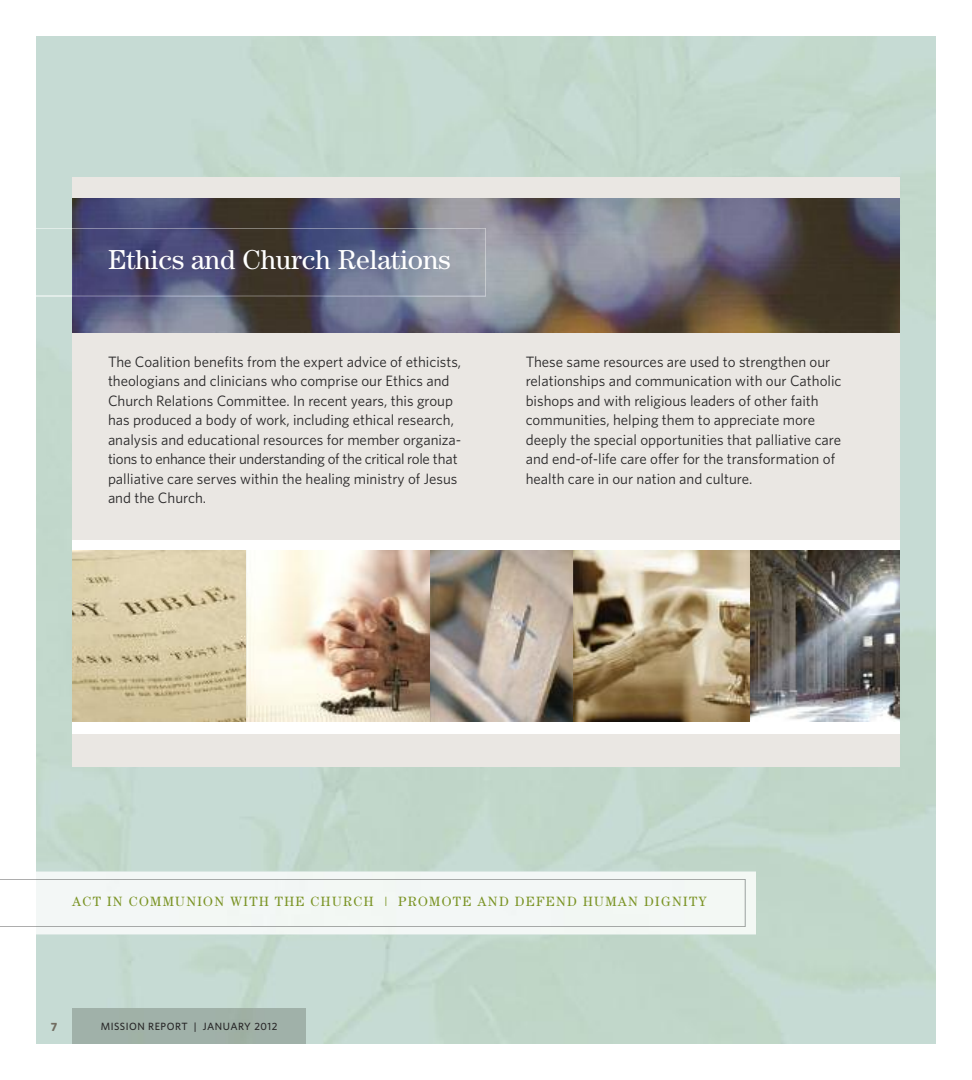
<style>
.page{position:relative;width:972px;height:1080px;background:#fff}
.page>*{position:absolute;margin:0;border:0;box-sizing:border-box;transform-origin:0 0}
.t1{font:27.45px "Century";color:#fff}
.t2{font:15px/19.5px "Whitney";color:#272627}
.t3{font:13.5px "Century";letter-spacing:.1em;color:#7b9425}
.t4{font:700 12px "Whitney";color:#716d61}
.t5{font:500 10.5px "Whitney";letter-spacing:.05em;color:#272627}
</style>
<div class="page">
<div style="left:72px;top:177px;width:828px;height:589px;background:#eae7e3"></div>
<img style="left:72px;top:198px;width:828px;height:135px">
<div style="left:72px;top:1008px;width:234px;height:36px;background:#a0b1a9"></div>
<img style="left:72px;top:228px;width:414px;height:68px">
<div style="left:72px;top:540px;width:828px;height:194px;background:#fff"></div>
<img style="left:72px;top:550px;width:828px;height:172px">
<svg style="left:246px;top:550px;width:184px;height:172px"></svg>
<div style="left:36px;top:872px;width:720px;height:62px;background:#f3f7f6"></div>
<svg style="left:0;top:879px;width:36px;height:48px"></svg>
<div style="left:36px;top:879px;width:710px;height:48px;background:#f3f7f6"></div>
<h1 class="t1" style="left:108px;top:251px;width:344px">Ethics and Church Relations</h1>
<p class="t2" style="left:108px;top:353px;width:355px">The Coalition benefits from the expert advice of ethicists, theologians and clinicians who comprise our Ethics and Church Relations Committee. In recent years, this group has produced a body of work, including ethical research, analysis and educational resources for member organiza&shy;tions to enhance their understanding of the critical role that palliative care serves within the healing ministry of Jesus and the Church.</p>
<p class="t2" style="left:526px;top:353px;width:317px">These same resources are used to strengthen our relationships and communication with our Catholic bishops and with religious leaders of other faith communities, helping them to appreciate more deeply the special opportunities that palliative care and end-of-life care offer for the transformation of health care in our nation and culture.</p>
<p class="t3" style="left:72px;top:897px;width:636px">ACT IN COMMUNION WITH THE CHURCH | PROMOTE AND DEFEND HUMAN DIGNITY</p>
<p class="t4" style="left:51px;top:1023px;width:8px">7</p>
<p class="t5" style="left:101px;top:1023px;width:178px">MISSION REPORT | JANUARY 2012</p>
</div>
